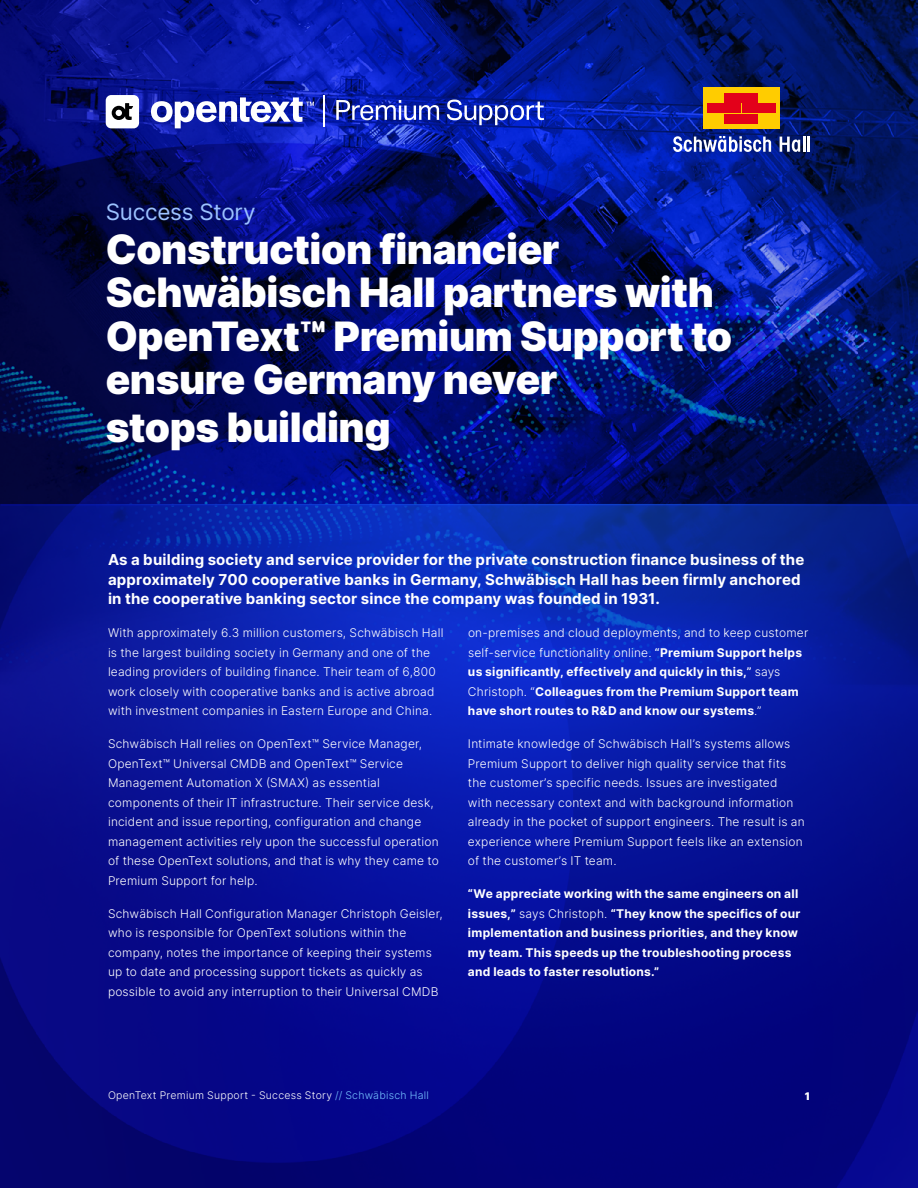
<style>
.page{position:relative;width:918px;height:1188px;background:#fff}
.page>*{position:absolute;margin:0;border:0;box-sizing:border-box;transform-origin:0 0}
.TItle_Page_-_Main_Title{font:900 40.5px/43.5px "Inter";letter-spacing:-.01em;color:#fff}
.TItle_Page_-_Main_Title-2{font:22.5px "Inter";letter-spacing:-.01em;color:#9cc2ff}
.Content_Inro{font:700 15px/19.5px "Inter";letter-spacing:.01em;color:#fff}
.t1{font:300 12px/19.5px "Inter";letter-spacing:.015em;color:#fff}
.t2{font:700 12px/19.5px "Inter";letter-spacing:.02em;color:#fff}
.t3{font:300 10.5px "Inter";letter-spacing:.025em;color:#fff}
.t4{font:900 10.5px "Inter";color:#fff}
.s1{font-weight:300}
.s2{font-weight:500}
.s3{color:#75c2ff}
</style>
<div class="page">
<img style="left:0;top:0;width:918px;height:1188px">
<hr style="left:324px;top:95px;width:1px;height:31px;background:#fff">
<svg style="left:336px;top:100px;width:103px;height:20px"></svg>
<svg style="left:447px;top:100px;width:97px;height:25px"></svg>
<svg style="left:673px;top:136px;width:98px;height:16px"></svg>
<svg style="left:780px;top:137px;width:30px;height:15px"></svg>
<div style="left:703px;top:88px;width:77px;height:41px;background:#fc0"></div>
<div style="left:725px;top:115px;width:33px;height:9px;background:#e3001a"></div>
<div style="left:707px;top:104px;width:34px;height:9px;background:#e3001a"></div>
<div style="left:725px;top:93px;width:33px;height:9px;background:#e3001a"></div>
<div style="left:742px;top:104px;width:34px;height:9px;background:#e3001a"></div>
<svg style="left:151px;top:97px;width:163px;height:31px"></svg>
<div style="left:106px;top:95px;width:33px;height:33px;background:#fff;border-radius:5px"></div>
<svg style="left:112px;top:103px;width:21px;height:17px"></svg>
<h1 class="TItle_Page_-_Main_Title-2" style="left:106px;top:196px;width:151px">Success Story</h1>
<h1 class="TItle_Page_-_Main_Title" style="left:106px;top:226px;width:628px">Construction financier<br>Schwäbisch Hall partners with<br>OpenText™ Premium Support to ensure Germany never</h1>
<h1 class="TItle_Page_-_Main_Title" style="left:106px;top:405px;width:286px">stops building</h1>
<p class="Content_Inro" style="left:108px;top:550px;width:698px">As a building society and service provider for the private construction finance business of the approximately 700 cooperative banks in Germany, Schwäbisch Hall has been firmly anchored in the cooperative banking sector since the company was founded in 1931.</p>
<p class="t1" style="left:108px;top:623px;width:337px">With approximately 6.3 million customers, Schwäbisch Hall is the largest building society in Germany and one of the leading providers of building finance. Their team of 6,800 work closely with cooperative banks and is active abroad with investment companies in Eastern Europe and China.</p>
<p class="t1" style="left:108px;top:734px;width:332px">Schwäbisch Hall relies on OpenText™ Service Manager, OpenText™ Universal CMDB and OpenText™ Service Management Automation X (SMAX) as essential components of their IT infrastructure. Their service desk, incident and issue reporting, configuration and change management activities rely upon the successful operation of these OpenText solutions, and that is why they came to Premium Support for help.</p>
<p class="t1" style="left:108px;top:903px;width:336px">Schwäbisch Hall Configuration Manager Christoph Geisler, who is responsible for OpenText solutions within the company, notes the importance of keeping their systems up to date and processing support tickets as quickly as possible to avoid any interruption to their Universal CMDB</p>
<p class="t2" style="left:468px;top:623px;width:342px"><span class="s1">on-premises and cloud deployments, and to keep customer self-service functionality online.</span> <span class="s2">“</span>Premium Support helps us significantly, effectively and quickly in this,<span class="s2">”</span> <span class="s1">says Christoph. “</span>Colleagues from the Premium Support team have short routes to R&amp;D and know our systems<span class="s1">.”</span></p>
<p class="t1" style="left:468px;top:734px;width:338px">Intimate knowledge of Schwäbisch Hall’s systems allows Premium Support to deliver high quality service that fits the customer’s specific needs. Issues are investigated<br>with necessary context and with background information already in the pocket of support engineers. The result is an experience where Premium Support feels like an extension of the customer’s IT team.</p>
<p class="t2" style="left:468px;top:884px;width:334px">“We appreciate working with the same engineers on all issues,” <span class="s1">says Christoph.</span> “They know the specifics of our implementation and business priorities, and they know my team. This speeds up the troubleshooting process and leads to faster resolutions.”</p>
<p class="t3" style="left:108px;top:1087px;width:323px">OpenText Premium Support - Success Story <span class="s3">// Schwäbisch Hall</span></p>
<p class="t4" style="left:805px;top:1088px;width:7px">1</p>
</div>
